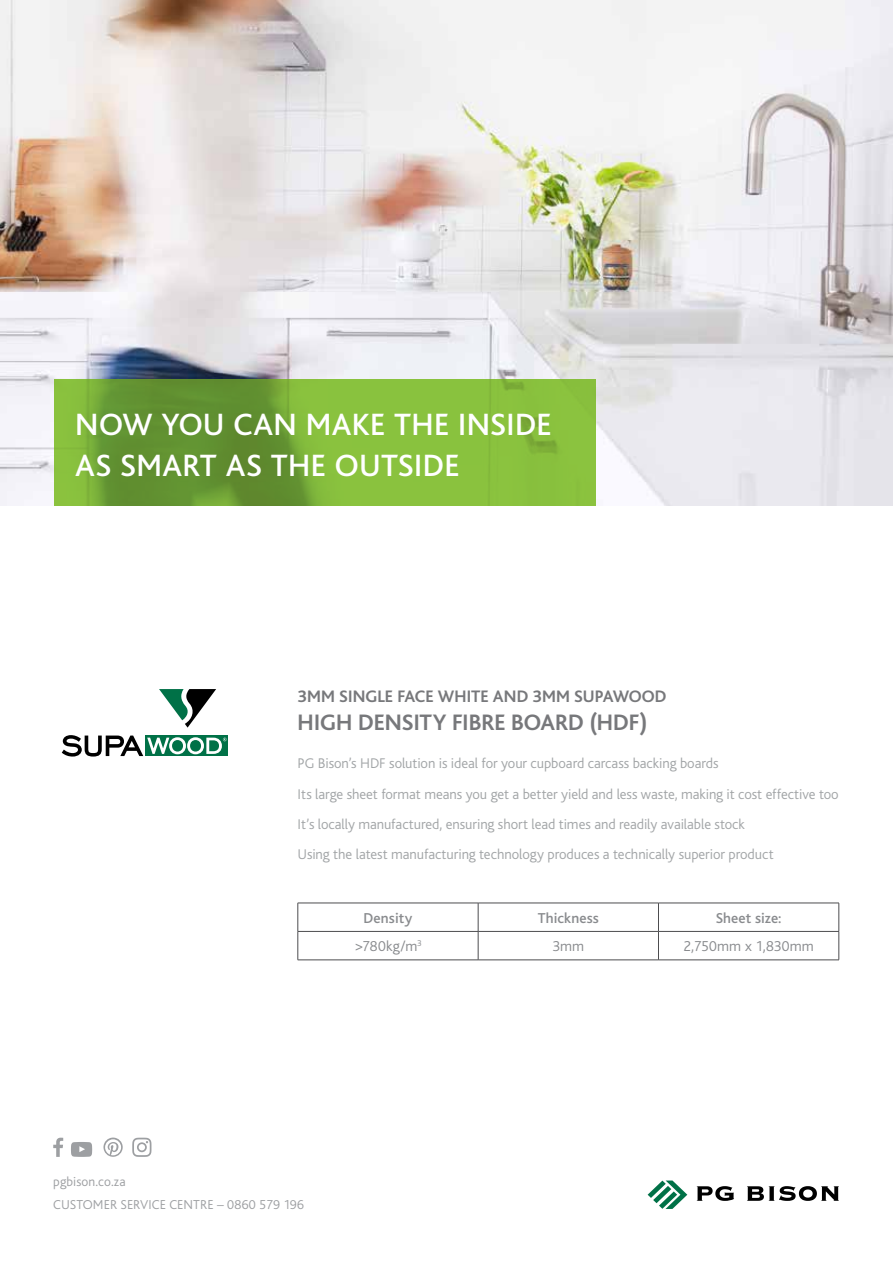
<style>
.page{position:relative;width:893px;height:1263px;background:#fff}
.page>*{position:absolute;margin:0;border:0;box-sizing:border-box;transform-origin:0 0}
.t1{font:500 32.25px/41.2px "Bliss";letter-spacing:.01em;color:#fff}
.t2{font:700 23.4px "Bliss";color:#77787b}
.t3{font:700 17.4px "Bliss";color:#77787b}
.t4{font:300 15px "Bliss";letter-spacing:.005em;color:#898b8e}
.t5{font:500 15px "Bliss";letter-spacing:.01em;color:#898b8e}
.t6{font:300 14.7px/30.5px "Bliss";letter-spacing:-.005em;color:#a2a5a7}
.t7{font:300 13.5px/23.4px "Bliss";letter-spacing:.005em;color:#9d9fa2}
</style>
<div class="page">
<img style="left:0;top:0;width:893px;height:505px">
<svg style="left:697px;top:1186px;width:142px;height:15px"></svg>
<svg style="left:648px;top:1180px;width:39px;height:29px"></svg>
<hr style="left:298px;top:903px;width:180px;height:1px;background:#4d4d4f">
<hr style="left:478px;top:903px;width:180px;height:1px;background:#4d4d4f">
<hr style="left:658px;top:903px;width:181px;height:1px;background:#4d4d4f">
<hr style="left:298px;top:931px;width:180px;height:1px;background:#4d4d4f">
<svg style="left:298px;top:903px;width:1px;height:57px"></svg>
<hr style="left:478px;top:931px;width:180px;height:1px;background:#4d4d4f">
<svg style="left:478px;top:903px;width:1px;height:57px"></svg>
<hr style="left:658px;top:931px;width:181px;height:1px;background:#4d4d4f">
<svg style="left:658px;top:903px;width:1px;height:57px"></svg>
<svg style="left:839px;top:903px;width:1px;height:57px"></svg>
<hr style="left:298px;top:960px;width:180px;height:1px;background:#4d4d4f">
<hr style="left:478px;top:960px;width:180px;height:1px;background:#4d4d4f">
<hr style="left:658px;top:960px;width:181px;height:1px;background:#4d4d4f">
<svg style="left:54px;top:379px;width:541px;height:126px;fill:#88c03d"></svg>
<svg style="left:53px;top:1138px;width:10px;height:19px"></svg>
<svg style="left:132px;top:1138px;width:19px;height:19px"></svg>
<svg style="left:71px;top:1142px;width:21px;height:15px"></svg>
<svg style="left:103px;top:1137px;width:20px;height:20px"></svg>
<svg style="left:105px;top:1139px;width:16px;height:16px"></svg>
<svg style="left:226px;top:735px;width:2px;height:21px"></svg>
<svg style="left:159px;top:689px;width:57px;height:39px"></svg>
<svg style="left:62px;top:735px;width:164px;height:21px"></svg>
<h1 class="t1" style="left:75px;top:404px;width:478px">NOW YOU CAN MAKE THE INSIDE<br>AS SMART AS THE OUTSIDE</h1>
<p class="t3" style="left:298px;top:688px;width:370px">3MM SINGLE FACE WHITE AND 3MM SUPAWOOD</p>
<h2 class="t2" style="left:298px;top:710px;width:352px">HIGH DENSITY FIBRE BOARD (HDF)</h2>
<p class="t6" style="left:298px;top:748px;width:543px">PG Bison’s HDF solution is ideal for your cupboard carcass backing boards<br>Its large sheet format means you get a better yield and less waste, making it cost effective too It’s locally manufactured, ensuring short lead times and readily available stock<br>Using the latest manufacturing technology produces a technically superior product</p>
<p class="t5" style="left:364px;top:910px;width:50px">Density</p>
<p class="t5" style="left:538px;top:910px;width:63px">Thickness</p>
<p class="t5" style="left:716px;top:910px;width:67px">Sheet size:</p>
<p class="t4" style="left:354px;top:938px;width:69px">&gt;780kg/m<sup>3</sup></p>
<p class="t4" style="left:552px;top:938px;width:33px">3mm</p>
<p class="t4" style="left:683px;top:938px;width:132px">2,750mm x 1,830mm</p>
<p class="t7" style="left:53px;top:1170px;width:253px">pgbison.co.za<br>CUSTOMER SERVICE CENTRE – 0860 579 196</p>
</div>
